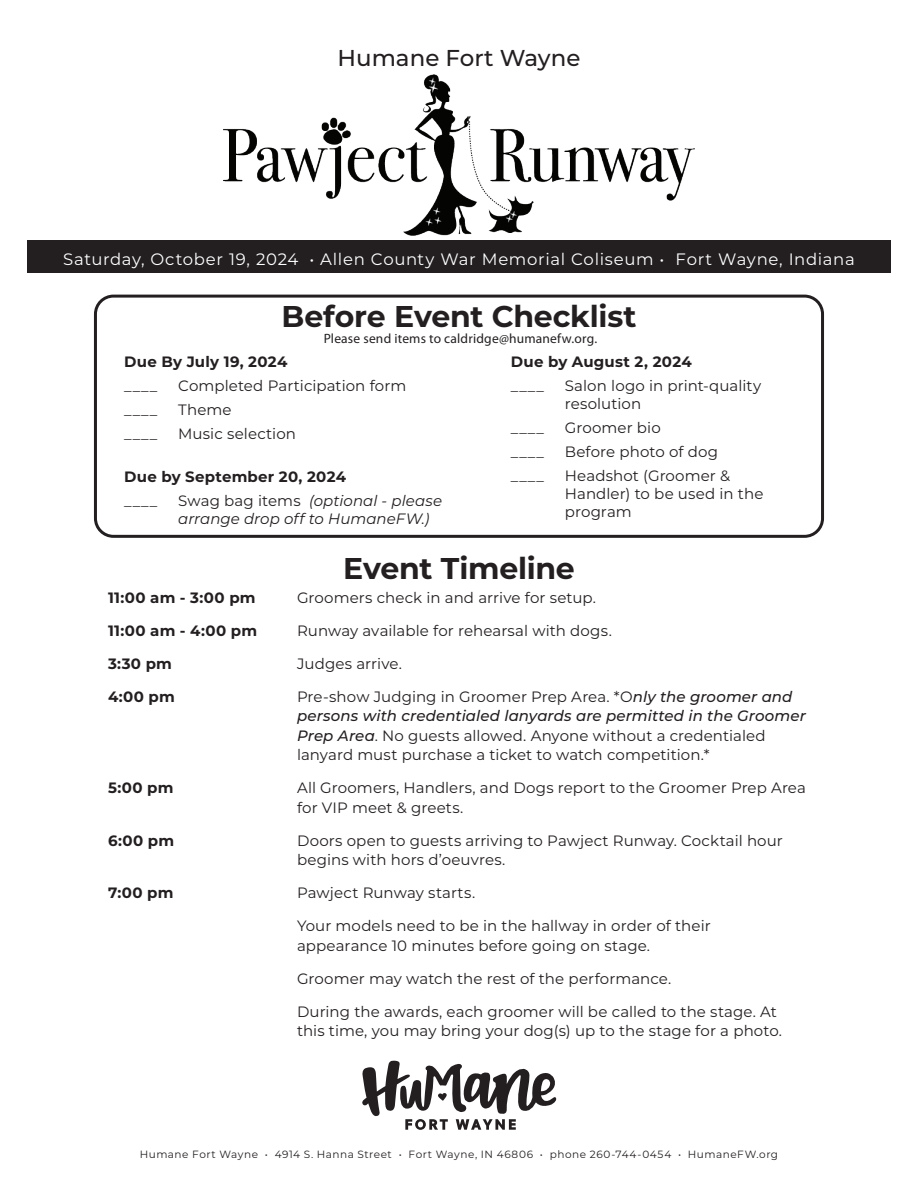
<style>
.page{position:relative;width:918px;height:1188px;background:#fff}
.page>*{position:absolute;margin:0;border:0;box-sizing:border-box;transform-origin:0 0}
.t1{font:700 30px "Montserrat";letter-spacing:-.01em;color:#231f20}
.t2{font:500 22.95px "Montserrat";color:#231f20}
.t3{font:16.5px "Montserrat";letter-spacing:.04em;color:#fff}
.t4{font:15px/19.5px "Montserrat";letter-spacing:.005em;color:#231f20}
.t5{font:700 15px "Montserrat";letter-spacing:.015em;color:#231f20}
.t6{font:italic 15px/18px "Montserrat";letter-spacing:.005em;color:#231f20}
.t7{font:13.5px "Myriad Pro";letter-spacing:.015em;color:#231f20}
.t8{font:10.5px "Montserrat";letter-spacing:.05em;color:#231f20}
.s1{font-style:normal}
.s2{font-weight:500;font-style:italic}
</style>
<div class="page">
<div style="left:27px;top:240px;width:864px;height:33px;background:#231f20"></div>
<img style="left:224px;top:74px;width:470px;height:162px">
<div style="left:94px;top:295px;width:730px;height:243px;border:3px solid #231f20;border-radius:18px"></div>
<svg style="left:362px;top:1060px;width:194px;height:70px"></svg>
<h2 class="t2" style="left:338px;top:42px;width:244px">Humane Fort Wayne</h2>
<p class="t3" style="left:63px;top:247px;width:793px">Saturday, October 19, 2024 • Allen County War Memorial Coliseum • Fort Wayne, Indiana</p>
<h1 class="t1" style="left:281px;top:294px;width:357px">Before Event Checklist</h1>
<p class="t7" style="left:324px;top:330px;width:275px">Please send items to caldridge@humanefw.org.</p>
<p class="t5" style="left:124px;top:351px;width:165px">Due By July 19, 2024</p>
<p class="t4" style="left:124px;top:375px;width:35px">____</p>
<p class="t4" style="left:178px;top:375px;width:230px">Completed Participation form</p>
<p class="t4" style="left:124px;top:399px;width:35px">____</p>
<p class="t5" style="left:511px;top:351px;width:183px">Due by August 2, 2024</p>
<p class="t4" style="left:511px;top:375px;width:35px">____</p>
<p class="t4" style="left:565px;top:376px;width:198px;line-height:18px">Salon logo in print-quality resolution</p>
<p class="t4" style="left:511px;top:417px;width:35px">____</p>
<p class="t4" style="left:178px;top:399px;width:55px">Theme</p>
<p class="t4" style="left:565px;top:417px;width:97px">Groomer bio</p>
<p class="t4" style="left:178px;top:423px;width:119px">Music selection</p>
<p class="t5" style="left:124px;top:466px;width:224px">Due by September 20, 2024</p>
<p class="t4" style="left:124px;top:491px;width:35px">____</p>
<p class="t6" style="left:178px;top:492px;width:265px"><span class="s1">Swag bag items</span> (optional - please arrange drop off to HumaneFW.)</p>
<h1 class="t1" style="left:343px;top:547px;width:233px">Event Timeline</h1>
<p class="t4" style="left:124px;top:423px;width:35px">____</p>
<p class="t4" style="left:511px;top:441px;width:35px">____</p>
<p class="t4" style="left:565px;top:441px;width:155px">Before photo of dog</p>
<p class="t4" style="left:511px;top:465px;width:35px">____</p>
<p class="t4" style="left:565px;top:466px;width:200px;line-height:18px">Headshot (Groomer &amp;<br>Handler) to be used in the program</p>
<p class="t5" style="left:108px;top:587px;width:149px">11:00 am - 3:00 pm</p>
<p class="t4" style="left:297px;top:587px;width:300px">Groomers check in and arrive for setup.</p>
<p class="t5" style="left:108px;top:620px;width:151px">11:00 am - 4:00 pm</p>
<p class="t4" style="left:297px;top:620px;width:316px">Runway available for rehearsal with dogs.</p>
<p class="t5" style="left:108px;top:653px;width:65px">3:30 pm</p>
<p class="t4" style="left:297px;top:653px;width:106px">Judges arrive.</p>
<p class="t5" style="left:108px;top:686px;width:68px">4:00 pm</p>
<p class="t4" style="left:297px;top:686px;width:510px">Pre-show Judging in Groomer Prep Area. *O<span class="s2">nly the groomer and persons with credentialed lanyards are permitted in the Groomer Prep Area</span>. No guests allowed. Anyone without a credentialed lanyard must purchase a ticket to watch competition.*</p>
<p class="t5" style="left:108px;top:777px;width:67px">5:00 pm</p>
<p class="t4" style="left:297px;top:778px;width:510px">All Groomers, Handlers, and Dogs report to the Groomer Prep Area for VIP meet &amp; greets.</p>
<p class="t5" style="left:108px;top:830px;width:68px">6:00 pm</p>
<p class="t4" style="left:297px;top:830px;width:487px">Doors open to guests arriving to Pawject Runway. Cocktail hour begins with hors d’oeuvres.</p>
<p class="t5" style="left:108px;top:882px;width:67px">7:00 pm</p>
<p class="t4" style="left:297px;top:883px;width:180px">Pawject Runway starts.</p>
<p class="t4" style="left:297px;top:916px;width:415px">Your models need to be in the hallway in order of their appearance 10 minutes before going on stage.</p>
<p class="t4" style="left:297px;top:968px;width:376px">Groomer may watch the rest of the performance.</p>
<p class="t4" style="left:297px;top:1001px;width:487px">During the awards, each groomer will be called to the stage. At this time, you may bring your dog(s) up to the stage for a photo.</p>
<p class="t8" style="left:140px;top:1147px;width:640px">Humane Fort Wayne • 4914 S. Hanna Street • Fort Wayne, IN 46806 • phone 260-744-0454 • HumaneFW.org</p>
</div>
